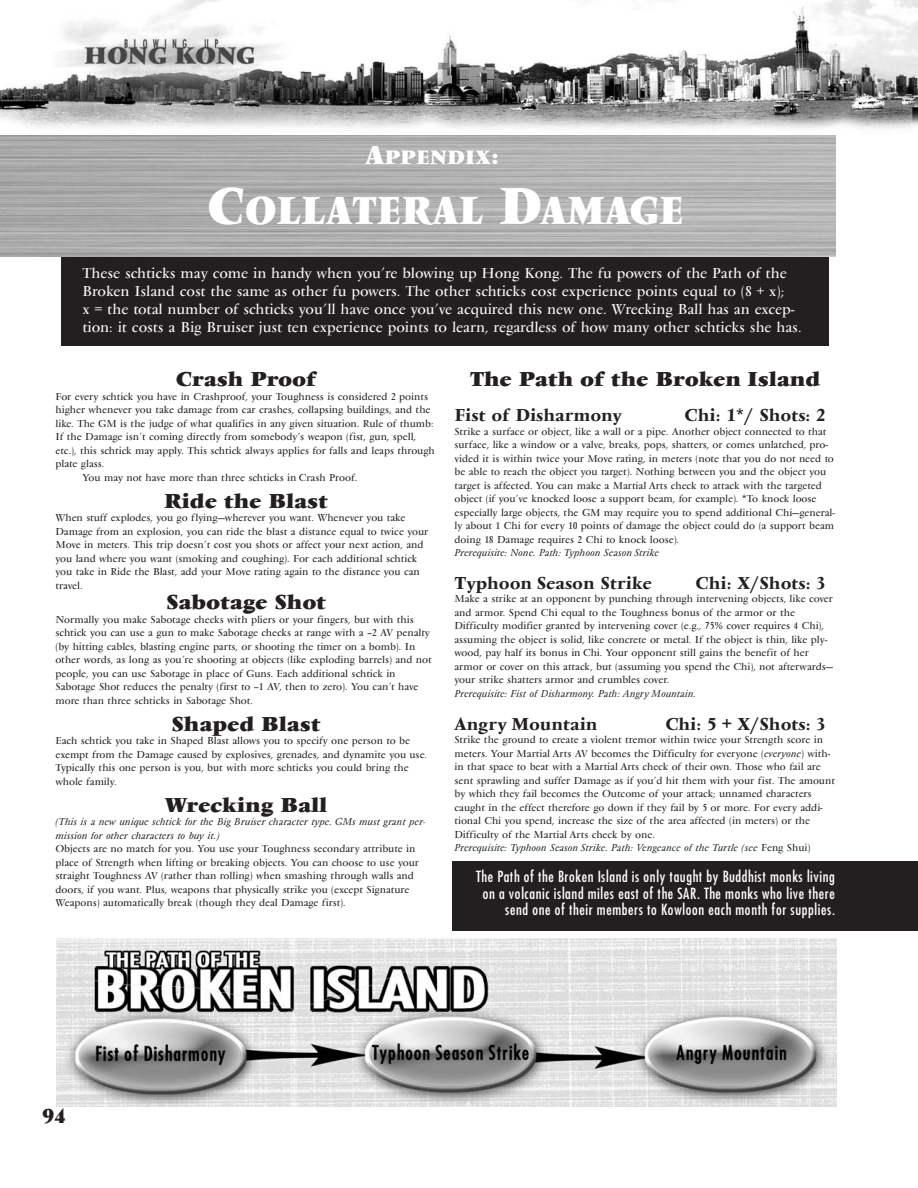
<style>
.page{position:relative;width:918px;height:1188px;background:#fff}
.page>*{position:absolute;margin:0;border:0;box-sizing:border-box;transform-origin:0 0}
.t1{font:700 40.5px "Vendome T";color:#fff;scale:.9 1}
.t2{font:700 21px "Vendome T";color:#231f20}
.t3{font:700 20.25px "Vendome T";color:#fff}
.t4{font:500 18px "Vendome T";color:#231f20}
.t5{font:15px/18px "Vendome T";color:#fff}
.t6{font:15px/16.5px "Fuji";color:#fff;text-align:right}
.t7{font:10.5px/13.5px "Vendome T";color:#231f20}
.t8{font:italic 10.5px/13.5px "Vendome T";color:#231f20}
.s1{font-size:27px}
.s2{font-size:54px}
.s3{font-style:italic}
</style>
<div class="page">
<img style="left:0;top:0;width:918px;height:129px">
<img style="left:57px;top:938px;width:780px;height:169px">
<div style="left:61px;top:218px;width:768px;height:128px;background:#231f20"></div>
<img style="left:0;top:135px;width:835px;height:122px">
<div style="left:452px;top:861px;width:466px;height:69px;background:#231f20"></div>
<h3 class="t3" style="left:365px;top:148px;width:135px"><span class="s1">A</span>PPENDIX<span class="s1">:</span></h3>
<h1 class="t1" style="left:207px;top:194px;width:531px"><span class="s2">C</span>OLLATERAL <span class="s2">D</span>AMAGE</h1>
<p class="t5" style="left:82px;top:266px;width:721px">These schticks may come in handy when you’re blowing up Hong Kong. The fu powers of the Path of the Broken Island cost the same as other fu powers. The other schticks cost experience points equal to (8 + x);<br>x = the total number of schticks you’ll have once you’ve acquired this new one. Wrecking Ball has an excep&shy;tion: it costs a Big Bruiser just ten experience points to learn, regardless of how many other schticks she has.</p>
<h2 class="t2" style="left:176px;top:370px;width:142px">Crash Proof</h2>
<p class="t7" style="left:56px;top:390px;width:374px">For every schtick you have in Crashproof, your Toughness is considered 2 points</p>
<p class="t7" style="left:56px;top:404px;width:377px">higher whenever you take damage from car crashes, collapsing buildings, and the</p>
<p class="t7" style="left:56px;top:417px;width:379px">like. The GM is the judge of what qualifies in any given situation. Rule of thumb:</p>
<p class="t7" style="left:56px;top:431px;width:362px">If the Damage isn’t coming directly from somebody’s weapon (fist, gun, spell,</p>
<p class="t7" style="left:56px;top:444px;width:381px">etc.), this schtick may apply. This schtick always applies for falls and leaps through</p>
<p class="t7" style="left:56px;top:458px;width:50px">plate glass.</p>
<p class="t7" style="left:82px;top:471px;width:276px">You may not have more than three schticks in Crash Proof.</p>
<h2 class="t2" style="left:164px;top:492px;width:165px">Ride the Blast</h2>
<p class="t7" style="left:56px;top:512px;width:374px">When stuff explodes, you go flying—wherever you want. Whenever you take Damage from an explosion, you can ride the blast a distance equal to twice your Move in meters. This trip doesn’t cost you shots or affect your next action, and you land where you want (smoking and coughing). For each additional schtick you take in Ride the Blast, add your Move rating again to the distance you can travel.</p>
<h2 class="t2" style="left:166px;top:593px;width:161px">Sabotage Shot</h2>
<p class="t7" style="left:56px;top:613px;width:378px">Normally you make Sabotage checks with pliers or your fingers, but with this schtick you can use a gun to make Sabotage checks at range with a –2 AV penalty (by hitting cables, blasting engine parts, or shooting the timer on a bomb). In other words, as long as you’re shooting at objects (like exploding barrels) and not people, you can use Sabotage in place of Guns. Each additional schtick in Sabotage Shot reduces the penalty (first to –1 AV, then to zero). You can’t have more than three schticks in Sabotage Shot.</p>
<h2 class="t2" style="left:171px;top:714px;width:151px">Shaped Blast</h2>
<p class="t7" style="left:56px;top:735px;width:373px">Each schtick you take in Shaped Blast allows you to specify one person to be exempt from the Damage caused by explosives, grenades, and dynamite you use.<br>Typically this one person is you, but with more schticks you could bring the whole family.</p>
<h2 class="t2" style="left:165px;top:795px;width:164px">Wrecking Ball</h2>
<p class="t8" style="left:56px;top:816px;width:371px">(This is a new unique schtick for the Big Bruiser character type. GMs must grant per&shy;mission for other characters to buy it.)</p>
<p class="t7" style="left:56px;top:843px;width:365px">Objects are no match for you. You use your Toughness secondary attribute in place of Strength when lifting or breaking objects. You can choose to use your straight Toughness AV (rather than rolling) when smashing through walls and doors, if you want. Plus, weapons that physically strike you (except Signature Weapons) automatically break (though they deal Damage first).</p>
<h2 class="t2" style="left:470px;top:370px;width:352px">The Path of the Broken Island</h2>
<h3 class="t4" style="left:454px;top:407px;width:169px">Fist of Disharmony</h3>
<h3 class="t4" style="left:685px;top:407px;width:143px">Chi: 1*/ Shots: 2</h3>
<p class="t7" style="left:454px;top:425px;width:382px">Strike a surface or object, like a wall or a pipe. Another object connected to that surface, like a window or a valve, breaks, pops, shatters, or comes unlatched, pro&shy;vided it is within twice your Move rating, in meters (note that you do not need to be able to reach the object you target). Nothing between you and the object you target is affected. You can make a Martial Arts check to attack with the targeted object (if you’ve knocked loose a support beam, for example). *To knock loose especially large objects, the GM may require you to spend additional Chi—general&shy;ly about 1 Chi for every 10 points of damage the object could do (a support beam doing 18 Damage requires 2 Chi to knock loose).</p>
<p class="t8" style="left:454px;top:547px;width:206px">Prerequisite: None. Path: Typhoon Season Strike</p>
<h3 class="t4" style="left:454px;top:575px;width:199px">Typhoon Season Strike</h3>
<h3 class="t4" style="left:696px;top:575px;width:132px">Chi: X/Shots: 3</h3>
<p class="t7" style="left:454px;top:593px;width:380px">Make a strike at an opponent by punching through intervening objects, like cover and armor. Spend Chi equal to the Toughness bonus of the armor or the Difficulty modifier granted by intervening cover (e.g., 75% cover requires 4 Chi), assuming the object is solid, like concrete or metal. If the object is thin, like ply&shy;wood, pay half its bonus in Chi. Your opponent still gains the benefit of her armor or cover on this attack, but (assuming you spend the Chi), not afterwards— your strike shatters armor and crumbles cover.</p>
<p class="t8" style="left:454px;top:687px;width:243px">Prerequisite: Fist of Disharmony. Path: Angry Mountain.</p>
<h3 class="t4" style="left:454px;top:716px;width:145px">Angry Mountain</h3>
<h3 class="t4" style="left:665px;top:716px;width:162px">Chi: 5 + X/Shots: 3</h3>
<p class="t7" style="left:454px;top:734px;width:382px">Strike the ground to create a violent tremor within twice your Strength score in meters. Your Martial Arts AV becomes the Difficulty for everyone (<span class="s3">everyone</span>) with&shy;in that space to beat with a Martial Arts check of their own. Those who fail are sent sprawling and suffer Damage as if you’d hit them with your fist. The amount by which they fail becomes the Outcome of your attack; unnamed characters caught in the effect therefore go down if they fail by 5 or more. For every addi&shy;tional Chi you spend, increase the size of the area affected (in meters) or the Difficulty of the Martial Arts check by one.<br><span class="s3">Prerequisite: Typhoon Season Strike. Path: Vengeance of the Turtle (see</span> Feng Shui)</p>
<h3 class="t6" style="left:476px;top:869px;width:361px">The Path of the Broken Island is only taught by Buddhist monks living on a volcanic island miles east of the SAR. The monks who live there send one of their members to Kowloon each month for supplies.</h3>
<h2 class="t2" style="left:42px;top:1107px;width:26px">94</h2>
</div>
